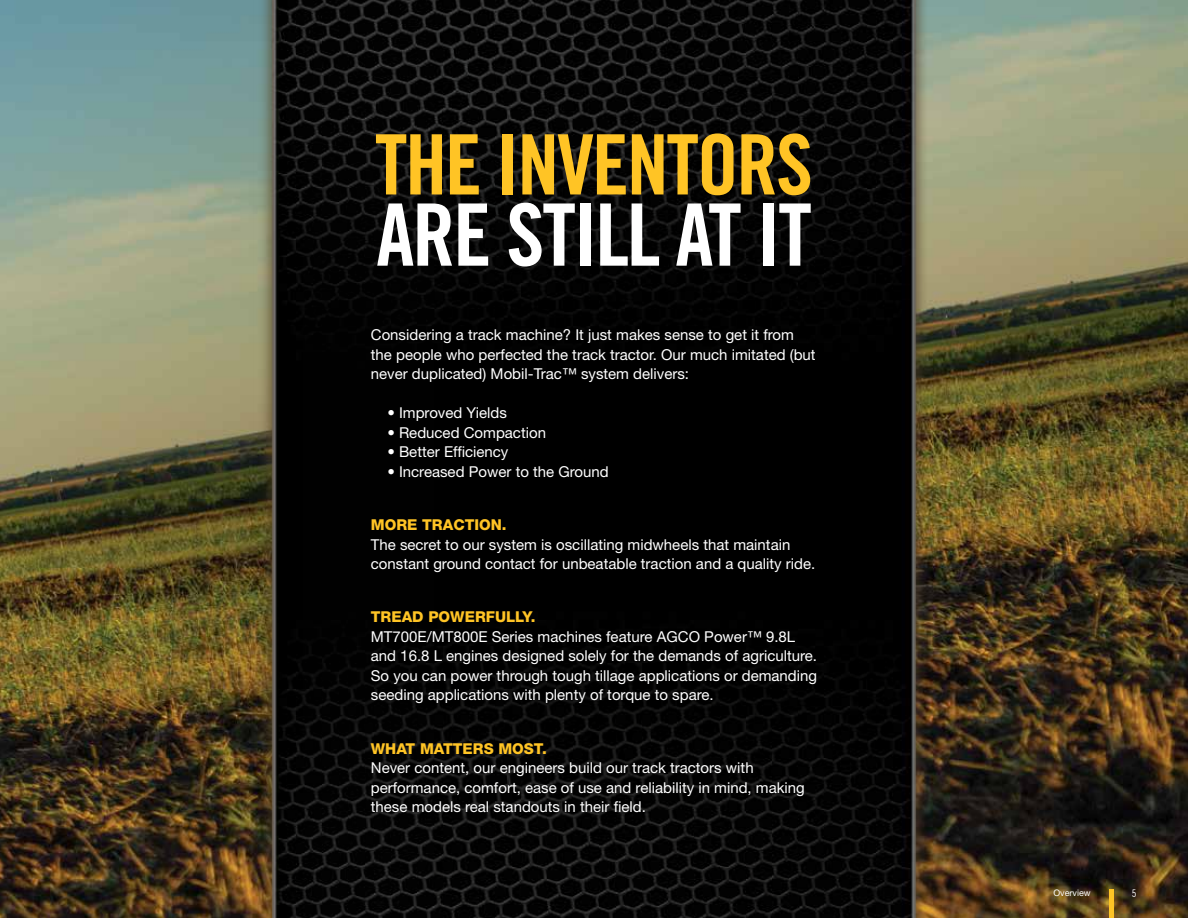
<style>
.page{position:relative;width:1188px;height:918px;background:#fff}
.page>*{position:absolute;margin:0;border:0;box-sizing:border-box;transform-origin:0 0}
.t1{font:86.1px "Trade Gothic LT Std Bd Cn 20";letter-spacing:-.025em;color:#fff}
.t2{font:83.4px "Trade Gothic LT Std Bd Cn 20";letter-spacing:-.025em;color:#ffc425}
.t3{font:15px/19.5px "Helvetica Neue LT Std";color:#fff}
.t4{font:800 15px "Helvetica Neue LT Std";color:#ffc425}
.t5{font:10.5px "Trade Gothic LT Std Cn 18";color:#fff}
.t6{font:9px "Helvetica Neue LT Std";color:#fff}
</style>
<div class="page">
<img style="left:0;top:0;width:247px;height:918px">
<img style="left:941px;top:0;width:247px;height:918px">
<img style="left:247px;top:0;width:694px;height:918px">
<hr style="left:1109px;top:889px;width:4px;height:29px;background:#ffc425">
<h2 class="t2" style="left:375px;top:114px;width:440px">THE INVENTORS</h2>
<h1 class="t1" style="left:376px;top:183px;width:437px">ARE STILL AT IT</h1>
<p class="t3" style="left:371px;top:325px;width:446px">Considering a track machine? It just makes sense to get it from the people who perfected the track tractor. Our much imitated (but never duplicated) Mobil-Trac™ system delivers:</p>
<p class="t3" style="left:387px;top:403px;width:121px">• Improved Yields</p>
<p class="t3" style="left:387px;top:423px;width:160px">• Reduced Compaction</p>
<p class="t3" style="left:387px;top:442px;width:123px">• Better Efficiency</p>
<p class="t3" style="left:387px;top:462px;width:223px">• Increased Power to the Ground</p>
<p class="t4" style="left:371px;top:516px;width:137px">MORE TRACTION.</p>
<p class="t3" style="left:371px;top:534px;width:446px">The secret to our system is oscillating midwheels that maintain constant ground contact for unbeatable traction and a quality ride.</p>
<p class="t4" style="left:371px;top:608px;width:166px">TREAD POWERFULLY.</p>
<p class="t3" style="left:371px;top:627px;width:448px">MT700E/MT800E Series machines feature AGCO Power™ 9.8L and 16.8 L engines designed solely for the demands of agriculture.<br>So you can power through tough tillage applications or demanding seeding applications with plenty of torque to spare.</p>
<p class="t4" style="left:371px;top:739px;width:177px">WHAT MATTERS MOST.</p>
<p class="t3" style="left:371px;top:758px;width:436px">Never content, our engineers build our track tractors with performance, comfort, ease of use and reliability in mind, making these models real standouts in their field.</p>
<p class="t6" style="left:1053px;top:888px;width:39px">Overview</p>
<p class="t5" style="left:1132px;top:887px;width:6px">5</p>
</div>
